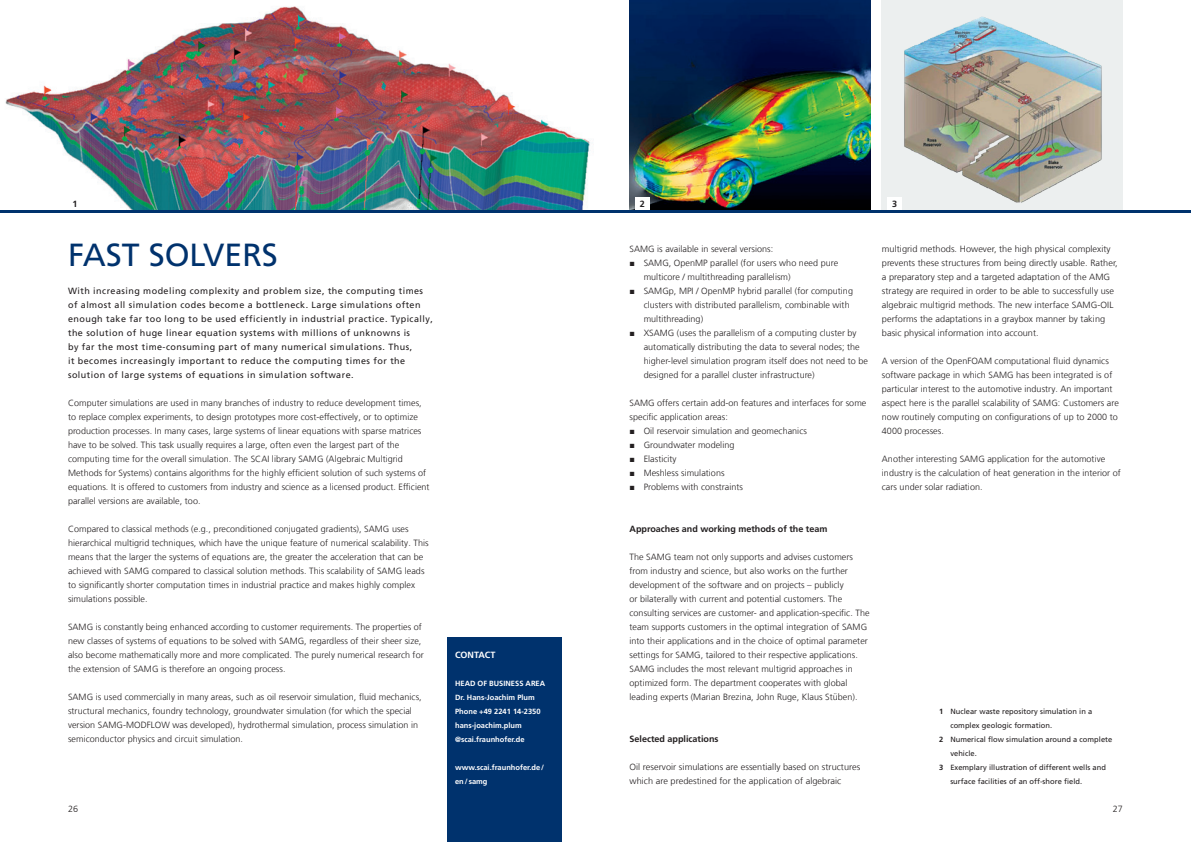
<style>
.page{position:relative;width:1191px;height:842px;background:#fff}
.page>*{position:absolute;margin:0;border:0;box-sizing:border-box;transform-origin:0 0}
.t1{font:32px "Frutiger LT Com";color:#00326d}
.t2{font:300 9px/14px "Frutiger LT Com";letter-spacing:.005em;color:#231f20}
.t3{font:9px/14px "Frutiger LT Com";letter-spacing:.05em;color:#231f20}
.t4{font:700 9px "Frutiger LT Com";color:#231f20}
.t5{font:700 9px "Frutiger LT Com";color:#fff}
.t6{font:7.5px "Frutiger LT Com";letter-spacing:.005em;color:#231f20}
.t7{font:700 7.5px/14px "Frutiger LT Com";color:#fff}
.s1{font-family:"Arial";font-weight:400}
.s2{font-weight:700}
</style>
<div class="page">
<div style="left:446px;top:637px;width:115px;height:205px;background:#00326d"></div>
<img style="left:5px;top:6px;width:585px;height:204px">
<img style="left:629px;top:0;width:241px;height:210px">
<div style="left:882px;top:0;width:241px;height:211px;background:#ecefef"></div>
<img style="left:893px;top:16px;width:209px;height:187px">
<div style="left:635px;top:198px;width:14px;height:12px;background:#fff"></div>
<div style="left:888px;top:198px;width:14px;height:12px;background:#fff"></div>
<div style="left:68px;top:198px;width:14px;height:12px;background:#fff"></div>
<hr style="left:0;top:210px;width:1191px;height:3px;background:#00326d">
<p class="t4" style="left:72px;top:199px;width:7px">1</p>
<p class="t4" style="left:640px;top:199px;width:7px">2</p>
<p class="t4" style="left:892px;top:199px;width:7px">3</p>
<h1 class="t1" style="left:68px;top:236px;width:211px">FAST SOLVERS</h1>
<p class="t3" style="left:68px;top:284px;width:366px">With increasing modeling complexity and problem size, the computing times of almost all simulation codes become a bottleneck. Large simulations often enough take far too long to be used efficiently in industrial practice. Typically, the solution of huge linear equation systems with millions of unknowns is<br>by far the most time-consuming part of many numerical simulations. Thus,<br>it becomes increasingly important to reduce the computing times for the solution of large systems of equations in simulation software.</p>
<p class="t2" style="left:68px;top:396px;width:363px">Computer simulations are used in many branches of industry to reduce development times, to replace complex experiments, to design prototypes more cost-effectively, or to optimize production processes. In many cases, large systems of linear equations with sparse matrices have to be solved. This task usually requires a large, often even the largest part of the computing time for the overall simulation. The SCAI library SAMG (Algebraic Multigrid Methods for Systems) contains algorithms for the highly efficient solution of such systems of equations. It is offered to customers from industry and science as a licensed product. Efficient parallel versions are available, too.</p>
<p class="t2" style="left:68px;top:522px;width:362px">Compared to classical methods (e.g., preconditioned conjugated gradients), SAMG uses hierarchical multigrid techniques, which have the unique feature of numerical scalability. This means that the larger the systems of equations are, the greater the acceleration that can be achieved with SAMG compared to classical solution methods. This scalability of SAMG leads to significantly shorter computation times in industrial practice and makes highly complex simulations possible.</p>
<p class="t2" style="left:68px;top:620px;width:357px">SAMG is constantly being enhanced according to customer requirements. The properties of new classes of systems of equations to be solved with SAMG, regardless of their sheer size, also become mathematically more and more complicated. The purely numerical research for the extension of SAMG is therefore an ongoing process.</p>
<p class="t2" style="left:68px;top:690px;width:355px">SAMG is used commercially in many areas, such as oil reservoir simulation, fluid mechanics, structural mechanics, foundry technology, groundwater simulation (for which the special version SAMG-MODFLOW was developed), hydrothermal simulation, process simulation in semiconductor physics and circuit simulation.</p>
<p class="t5" style="left:455px;top:650px;width:42px">CONTACT</p>
<p class="t7" style="left:455px;top:676px;width:92px">HEAD OF BUSINESS AREA<br>Dr. Hans-Joachim Plum<br>Phone +49 2241 14-2350 hans-joachim.plum @scai.fraunhofer.de</p>
<p class="t7" style="left:455px;top:760px;width:91px">www.scai.fraunhofer.de/ en/ samg</p>
<p class="t2" style="left:629px;top:242px;width:145px">SAMG is available in several versions:</p>
<p class="t2" style="left:643px;top:256px;width:196px;text-indent:-14px"><span class="s1">■</span> SAMG, OpenMP parallel (for users who need pure multicore / multithreading parallelism)</p>
<p class="t2" style="left:643px;top:284px;width:211px;text-indent:-14px"><span class="s1">■</span> SAMGp, MPI / OpenMP hybrid parallel (for computing clusters with distributed parallelism, combinable with multithreading)</p>
<p class="t2" style="left:643px;top:326px;width:226px;text-indent:-14px"><span class="s1">■</span> XSAMG (uses the parallelism of a computing cluster by automatically distributing the data to several nodes; the higher-level simulation program itself does not need to be designed for a parallel cluster infrastructure)</p>
<p class="t2" style="left:629px;top:396px;width:238px">SAMG offers certain add-on features and interfaces for some specific application areas:</p>
<p class="t2" style="left:629px;top:424px;width:179px"><span class="s1">■</span> Oil reservoir simulation and geomechanics</p>
<p class="t2" style="left:629px;top:438px;width:106px"><span class="s1">■</span> Groundwater modeling</p>
<p class="t2" style="left:629px;top:452px;width:49px"><span class="s1">■</span> Elasticity</p>
<p class="t2" style="left:629px;top:466px;width:97px"><span class="s1">■</span> Meshless simulations</p>
<p class="t2" style="left:629px;top:480px;width:115px"><span class="s1">■</span> Problems with constraints</p>
<p class="t4" style="left:629px;top:524px;width:199px">Approaches and working methods of the team</p>
<p class="t2" style="left:629px;top:550px;width:241px">The SAMG team not only supports and advises customers from industry and science, but also works on the further development of the software and on projects – publicly<br>or bilaterally with current and potential customers. The consulting services are customer- and application-specific. The team supports customers in the optimal integration of SAMG into their applications and in the choice of optimal parameter settings for SAMG, tailored to their respective applications.<br>SAMG includes the most relevant multigrid approaches in optimized form. The department cooperates with global leading experts (Marian Brezina, John Ruge, Klaus Stüben).</p>
<p class="t4" style="left:629px;top:734px;width:91px">Selected applications</p>
<p class="t2" style="left:629px;top:760px;width:232px">Oil reservoir simulations are essentially based on structures which are predestined for the application of algebraic</p>
<p class="t2" style="left:882px;top:242px;width:237px">multigrid methods. However, the high physical complexity prevents these structures from being directly usable. Rather, a preparatory step and a targeted adaptation of the AMG strategy are required in order to be able to successfully use algebraic multigrid methods. The new interface SAMG-OIL performs the adaptations in a graybox manner by taking basic physical information into account.</p>
<p class="t2" style="left:882px;top:354px;width:238px">A version of the OpenFOAM computational fluid dynamics software package in which SAMG has been integrated is of particular interest to the automotive industry. An important aspect here is the parallel scalability of SAMG: Customers are now routinely computing on configurations of up to 2000 to 4000 processes.</p>
<p class="t2" style="left:882px;top:452px;width:240px">Another interesting SAMG application for the automotive industry is the calculation of heat generation in the interior of cars under solar radiation.</p>
<p class="t6" style="left:939px;top:707px;width:154px"><span class="s2">1</span> Nuclear waste repository simulation in a</p>
<p class="t6" style="left:950px;top:721px;width:103px">complex geologic formation.</p>
<p class="t6" style="left:939px;top:735px;width:174px"><span class="s2">2</span> Numerical flow simulation around a complete</p>
<p class="t6" style="left:950px;top:749px;width:28px">vehicle.</p>
<p class="t6" style="left:939px;top:763px;width:168px"><span class="s2">3</span> Exemplary illustration of different wells and</p>
<p class="t6" style="left:950px;top:777px;width:133px">surface facilities of an off-shore field.</p>
<p class="t2" style="left:68px;top:802px;width:12px">26</p>
<p class="t2" style="left:1112px;top:802px;width:12px">27</p>
</div>
